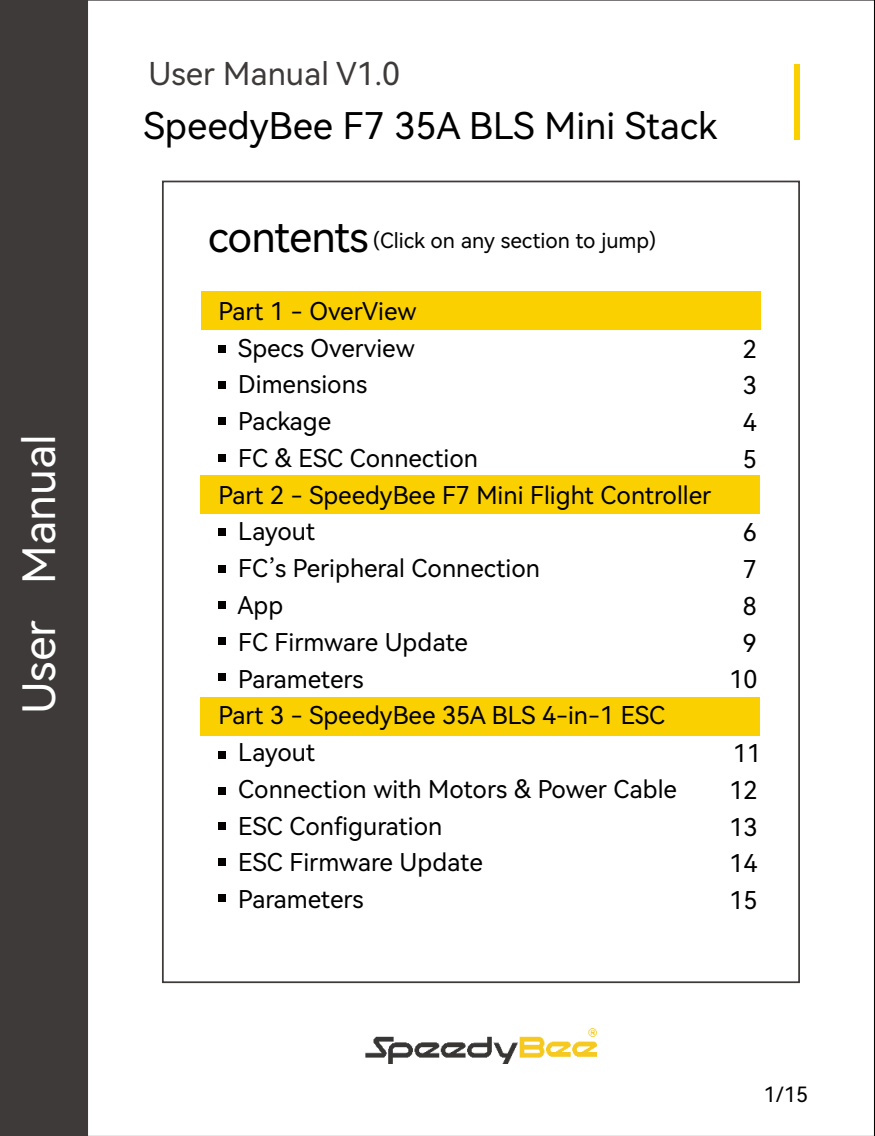
<style>
.page{position:relative;width:875px;height:1136px;background:#fff}
.page>*{position:absolute;margin:0;border:0;box-sizing:border-box;transform-origin:0 0}
.t1{font:44.62px "Harmony OS Sans SC";color:#fff}
.t2{font:42px "Harmony OS Sans SC";letter-spacing:-.02em;color:#000}
.t3{font:36.75px "Harmony OS Sans SC";color:#000}
.t4{font:31.5px "Harmony OS Sans SC";color:#3e3a39}
.t5{font:24.5px/36.8px "Harmony OS Sans SC";color:#000;text-align:justify}
.t6{font:21px "Harmony OS Sans SC";color:#000}
</style>
<div class="page">
<div style="left:0;top:0;width:87px;height:1136px;background:#3e3a39"></div>
<img style="left:365px;top:1028px;width:231px;height:35px">
<div style="left:201px;top:291px;width:560px;height:38px;background:#fad000"></div>
<div style="left:200px;top:476px;width:560px;height:38px;background:#fad000"></div>
<div style="left:200px;top:697px;width:560px;height:38px;background:#fad000"></div>
<div style="left:794px;top:64px;width:6px;height:76px;background:#fad000"></div>
<div style="left:218px;top:345px;width:8px;height:8px;background:#040000"></div>
<div style="left:218px;top:381px;width:8px;height:8px;background:#040000"></div>
<div style="left:218px;top:418px;width:8px;height:7px;background:#040000"></div>
<div style="left:218px;top:454px;width:8px;height:7px;background:#040000"></div>
<div style="left:218px;top:528px;width:8px;height:8px;background:#040000"></div>
<div style="left:218px;top:565px;width:8px;height:7px;background:#040000"></div>
<div style="left:218px;top:601px;width:8px;height:7px;background:#040000"></div>
<div style="left:218px;top:637px;width:8px;height:8px;background:#040000"></div>
<div style="left:218px;top:673px;width:8px;height:8px;background:#040000"></div>
<div style="left:218px;top:751px;width:8px;height:7px;background:#040000"></div>
<div style="left:218px;top:787px;width:8px;height:7px;background:#040000"></div>
<div style="left:218px;top:822px;width:8px;height:8px;background:#040000"></div>
<div style="left:218px;top:858px;width:8px;height:7px;background:#040000"></div>
<div style="left:218px;top:894px;width:8px;height:7px;background:#040000"></div>
<h1 class="t1" style="left:21px;top:714px;width:281px;rotate:-90deg">User Manual</h1>
<p class="t4" style="left:148px;top:61px;width:253px">User Manual V1.0</p>
<h3 class="t3" style="left:144px;top:100px;width:575px">SpeedyBee F7 35A BLS Mini Stack</h3>
<h2 class="t2" style="left:208px;top:219px;width:162px">contents</h2>
<p class="t6" style="left:373px;top:226px;width:285px">(Click on any section to jump)</p>
<p class="t5" style="left:218px;top:292px;width:200px">Part 1 - OverView</p>
<p class="t5" style="left:238px;top:329px;width:178px">Specs Overview</p>
<p class="t5" style="left:238px;top:365px;width:130px">Dimensions</p>
<p class="t5" style="left:238px;top:405px;width:94px">Package</p>
<p class="t5" style="left:238px;top:439px;width:241px">FC &amp; ESC Connection</p>
<p class="t5" style="left:218px;top:476px;width:494px">Part 2 - SpeedyBee F7 Mini Flight Controller</p>
<p class="t5" style="left:238px;top:512px;width:78px">Layout</p>
<p class="t5" style="left:238px;top:549px;width:303px">FC’s Peripheral Connection</p>
<p class="t5" style="left:237px;top:589px;width:48px">App</p>
<p class="t5" style="left:238px;top:623px;width:231px">FC Firmware Update</p>
<p class="t5" style="left:238px;top:659px;width:127px">Parameters</p>
<p class="t5" style="left:218px;top:696px;width:448px">Part 3 - SpeedyBee 35A BLS 4-in-1 ESC</p>
<p class="t5" style="left:238px;top:733px;width:78px">Layout</p>
<p class="t5" style="left:238px;top:770px;width:440px">Connection with Motors &amp; Power Cable</p>
<p class="t5" style="left:238px;top:806px;width:206px">ESC Configuration</p>
<p class="t5" style="left:238px;top:843px;width:246px">ESC Firmware Update</p>
<p class="t5" style="left:238px;top:880px;width:127px">Parameters</p>
<p class="t5" style="left:743px;top:329px;width:15px">2<br>3<br>4<br>5</p>
<p class="t5" style="left:730px;top:517px;width:29px;text-align:center">6<br>7<br>8<br>9<br>10</p>
<p class="t5" style="left:730px;top:737px;width:33px;text-align:left">11<br>12<br>13<br>14<br>15</p>
<p class="t6" style="left:764px;top:1079px;width:46px">1/15</p>
</div>
